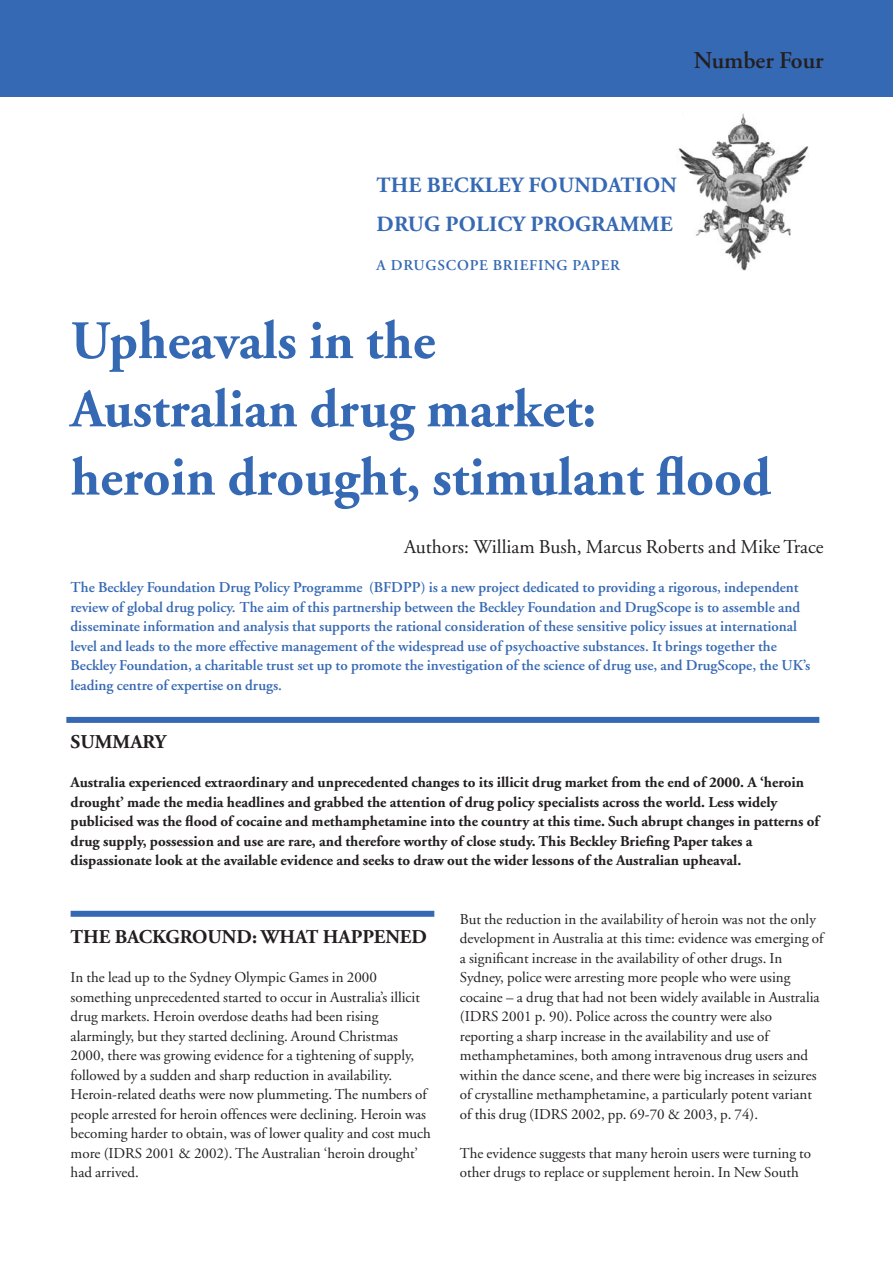
<style>
.page{position:relative;width:893px;height:1263px;background:#fff}
.page>*{position:absolute;margin:0;border:0;box-sizing:border-box;transform-origin:0 0}
.t1{font:700 54px/68.2px "Adobe Garamond";color:#3669b3}
.t2{font:600 24px "Adobe Garamond";color:#231f20}
.t3{font:700 21.75px/39px "Adobe Garamond";letter-spacing:.01em;color:#3669b3}
.t4{font:19.5px "Adobe Garamond";color:#231f20}
.t5{font:700 19.5px "Adobe Garamond";color:#231f20}
.t6{font:15px/19.5px "Adobe Garamond";color:#231f20}
.t7{font:600 15px/19.5px "Adobe Garamond";color:#3669b3}
.t8{font:700 15px/19.5px "Adobe Garamond";color:#231f20}
.t9{font:15px "Adobe Garamond Semibold SC";letter-spacing:.055em;color:#3669b3}
</style>
<div class="page">
<div style="left:0;top:0;width:892px;height:97px;background:#3669b3"></div>
<div style="left:66px;top:717px;width:753px;height:6px;background:#3669b3"></div>
<div style="left:71px;top:911px;width:363px;height:6px;background:#3669b3"></div>
<img style="left:678px;top:113px;width:131px;height:158px">
<h2 class="t2" style="left:693px;top:51px;width:131px">Number Four</h2>
<h3 class="t3" style="left:376px;top:168px;width:302px">THE BECKLEY FOUNDATION<br>DRUG POLICY PROGRAMME</h3>
<p class="t9" style="left:376px;top:259px;width:245px">A DRUGSCOPE BRIEFING PAPER</p>
<h1 class="t1" style="left:71px;top:312px;width:701px">Upheavals in the<br>Australian drug market:<br>heroin drought, stimulant flood</h1>
<h3 class="t4" style="left:404px;top:539px;width:421px">Authors: William Bush, Marcus Roberts and Mike Trace</h3>
<p class="t7" style="left:71px;top:579px;width:741px">The Beckley Foundation Drug Policy Programme (BFDPP) is a new project dedicated to providing a rigorous, independent review of global drug policy. The aim of this partnership between the Beckley Foundation and DrugScope is to assemble and disseminate information and analysis that supports the rational consideration of these sensitive policy issues at international level and leads to the more effective management of the widespread use of psychoactive substances. It brings together the Beckley Foundation, a charitable trust set up to promote the investigation of the science of drug use, and DrugScope, the UK’s leading centre of expertise on drugs.</p>
<h3 class="t5" style="left:71px;top:734px;width:97px">SUMMARY</h3>
<p class="t8" style="left:71px;top:774px;width:750px">Australia experienced extraordinary and unprecedented changes to its illicit drug market from the end of 2000. A ‘heroin drought’ made the media headlines and grabbed the attention of drug policy specialists across the world. Less widely publicised was the flood of cocaine and methamphetamine into the country at this time. Such abrupt changes in patterns of drug supply, possession and use are rare, and therefore worthy of close study. This Beckley Briefing Paper takes a dispassionate look at the available evidence and seeks to draw out the wider lessons of the Australian upheaval.</p>
<h3 class="t5" style="left:71px;top:929px;width:358px">THE BACKGROUND: WHAT HAPPENED</h3>
<p class="t6" style="left:71px;top:969px;width:362px">In the lead up to the Sydney Olympic Games in 2000 something unprecedented started to occur in Australia’s illicit drug markets. Heroin overdose deaths had been rising alarmingly, but they started declining. Around Christmas 2000, there was growing evidence for a tightening of supply, followed by a sudden and sharp reduction in availability.<br>Heroin-related deaths were now plummeting. The numbers of people arrested for heroin offences were declining. Heroin was becoming harder to obtain, was of lower quality and cost much more (IDRS 2001 &amp; 2002). The Australian ‘heroin drought’ had arrived.</p>
<p class="t6" style="left:460px;top:910px;width:365px">But the reduction in the availability of heroin was not the only development in Australia at this time: evidence was emerging of a significant increase in the availability of other drugs. In Sydney, police were arresting more people who were using cocaine – a drug that had not been widely available in Australia (IDRS 2001 p. 90). Police across the country were also reporting a sharp increase in the availability and use of methamphetamines, both among intravenous drug users and within the dance scene, and there were big increases in seizures of crystalline methamphetamine, a particularly potent variant of this drug (IDRS 2002, pp. 69-70 &amp; 2003, p. 74).</p>
<p class="t6" style="left:460px;top:1144px;width:353px">The evidence suggests that many heroin users were turning to other drugs to replace or supplement heroin. In New South</p>
</div>
